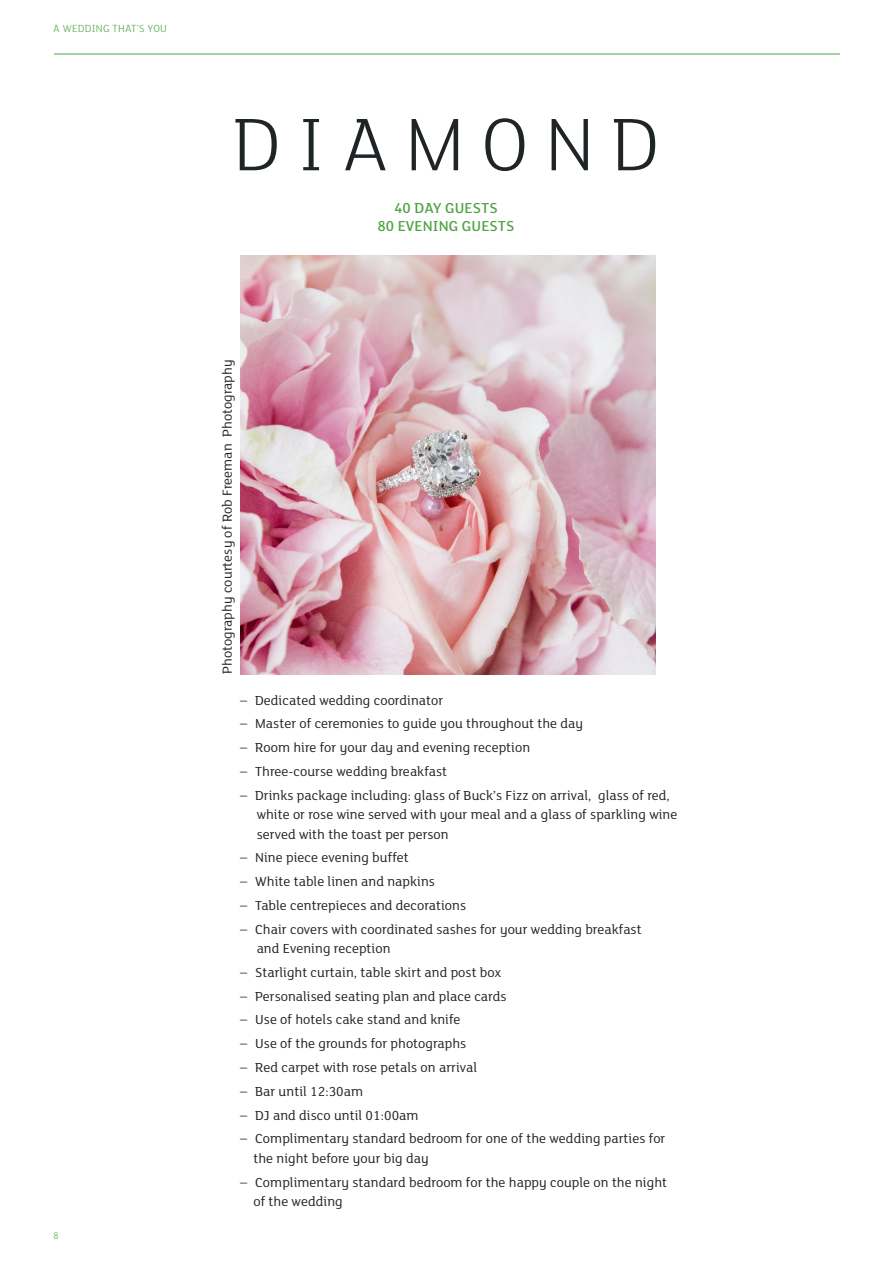
<style>
.page{position:relative;width:893px;height:1263px;background:#fff}
.page>*{position:absolute;margin:0;border:0;box-sizing:border-box;transform-origin:0 0}
.t1{font:300 81px "FS Lola";letter-spacing:.2em;color:#1f2426}
.t2{font:500 15.75px/18px "FS Lola";letter-spacing:.005em;color:#50a345;text-align:center}
.Dashed_Bullet_copy{font:14.25px/19.5px "FS Lola";letter-spacing:.005em;color:#1f2426}
.t3{font:300 11.25px "FS Lola";letter-spacing:.02em;color:#50a345}
.t4{font:300 10.5px "FS Lola";color:#50a345}
</style>
<div class="page">
<hr style="left:54px;top:54px;width:786px;height:1px;background:#50a345">
<img style="left:240px;top:255px;width:416px;height:419px">
<p class="t3" style="left:53px;top:21px;width:115px">A WEDDING THAT’S YOU</p>
<p class="t4" style="left:53px;top:1228px;width:7px">8</p>
<p class="t1" style="left:232px;top:92px;width:428px">DIAMOND</p>
<p class="t2" style="left:377px;top:198px;width:138px">40 DAY GUESTS<br>80 EVENING GUESTS</p>
<p class="Dashed_Bullet_copy" style="left:217px;top:674px;width:316px;rotate:-90deg">Photography courtesy of Rob Freeman Photography</p>
<p class="Dashed_Bullet_copy" style="left:240px;top:690px;width:205px">– Dedicated wedding coordinator</p>
<p class="Dashed_Bullet_copy" style="left:240px;top:713px;width:344px">– Master of ceremonies to guide you throughout the day</p>
<p class="Dashed_Bullet_copy" style="left:240px;top:737px;width:291px">– Room hire for your day and evening reception</p>
<p class="Dashed_Bullet_copy" style="left:240px;top:761px;width:208px">– Three-course wedding breakfast</p>
<p class="Dashed_Bullet_copy" style="left:257px;top:785px;width:422px;text-indent:-16px">– Drinks package including: glass of Buck’s Fizz on arrival, glass of red, white or rose wine served with your meal and a glass of sparkling wine served with the toast per person</p>
<p class="Dashed_Bullet_copy" style="left:240px;top:847px;width:170px">– Nine piece evening buffet</p>
<p class="Dashed_Bullet_copy" style="left:240px;top:871px;width:196px">– White table linen and napkins</p>
<p class="Dashed_Bullet_copy" style="left:240px;top:895px;width:227px">– Table centrepieces and decorations</p>
<p class="Dashed_Bullet_copy" style="left:257px;top:919px;width:386px;text-indent:-16px">– Chair covers with coordinated sashes for your wedding breakfast and Evening reception</p>
<p class="Dashed_Bullet_copy" style="left:240px;top:962px;width:262px">– Starlight curtain, table skirt and post box</p>
<p class="Dashed_Bullet_copy" style="left:240px;top:986px;width:268px">– Personalised seating plan and place cards</p>
<p class="Dashed_Bullet_copy" style="left:240px;top:1009px;width:222px">– Use of hotels cake stand and knife</p>
<p class="Dashed_Bullet_copy" style="left:240px;top:1033px;width:227px">– Use of the grounds for photographs</p>
<p class="Dashed_Bullet_copy" style="left:240px;top:1057px;width:238px">– Red carpet with rose petals on arrival</p>
<p class="Dashed_Bullet_copy" style="left:240px;top:1081px;width:124px">– Bar until 12:30am</p>
<p class="Dashed_Bullet_copy" style="left:240px;top:1104px;width:180px">– DJ and disco until 01:00am</p>
<p class="Dashed_Bullet_copy" style="left:253px;top:1128px;width:413px;text-indent:-13px">– Complimentary standard bedroom for one of the wedding parties for the night before your big day</p>
<p class="Dashed_Bullet_copy" style="left:253px;top:1171px;width:415px;text-indent:-13px">– Complimentary standard bedroom for the happy couple on the night of the wedding</p>
</div>
